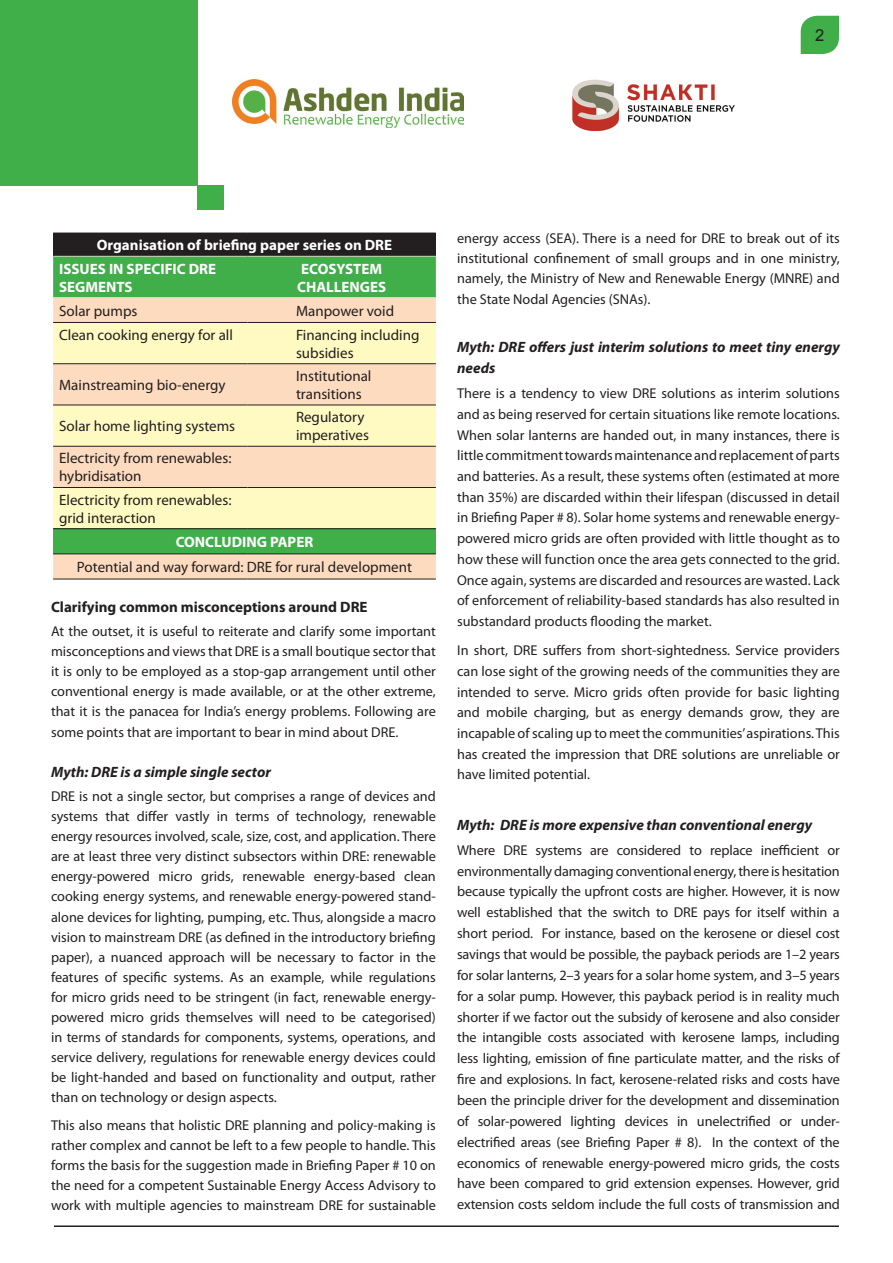
<style>
.page{position:relative;width:893px;height:1263px;background:#fff}
.page>*{position:absolute;margin:0;border:0;box-sizing:border-box;transform-origin:0 0}
.t1{font:16.5px "Arial";color:#231f20}
.t2{font:15px/18px "Myriad Pro";color:#231f20}
.B_level_sub_head{font:italic 700 15px/21px "Myriad Pro";color:#231f20}
.t3{font:700 15px/18px "Myriad Pro";color:#fff}
.head1{font:700 15px "Myriad Pro";color:#231f20}
.body1{font:14.25px/20.9px "Myriad Pro";color:#231f20;text-align:justify}
.body_text{font:14.25px/20.7px "Myriad Pro";color:#231f20;text-align:justify}
</style>
<div class="page">
<div style="left:198px;top:185px;width:26px;height:25px;background:#40ae49"></div>
<div style="left:0;top:0;width:198px;height:186px;background:#40ae49"></div>
<img style="left:233px;top:80px;width:231px;height:48px">
<img style="left:572px;top:79px;width:163px;height:52px">
<svg style="left:801px;top:16px;width:38px;height:38px"></svg>
<hr style="left:54px;top:1225px;width:785px;height:2px;background:#231f20">
<div style="left:53px;top:233px;width:383px;height:23px;background:#231f20"></div>
<div style="left:53px;top:257px;width:383px;height:40px;background:#40ae49"></div>
<div style="left:53px;top:298px;width:383px;height:281px;background:#fddbbf"></div>
<svg style="left:53px;top:323px;width:383px;height:205px;background:#fdecbf"></svg>
<div style="left:53px;top:529px;width:383px;height:25px;background:#40ae49"></div>
<hr style="left:53px;top:322px;width:194px;height:1px;background:#231f20">
<hr style="left:247px;top:322px;width:189px;height:1px;background:#231f20">
<hr style="left:53px;top:363px;width:194px;height:1px;background:#231f20">
<hr style="left:247px;top:363px;width:189px;height:1px;background:#231f20">
<hr style="left:53px;top:405px;width:194px;height:1px;background:#231f20">
<hr style="left:247px;top:405px;width:189px;height:1px;background:#231f20">
<hr style="left:53px;top:446px;width:194px;height:1px;background:#231f20">
<hr style="left:247px;top:446px;width:189px;height:1px;background:#231f20">
<hr style="left:53px;top:487px;width:194px;height:1px;background:#231f20">
<hr style="left:247px;top:487px;width:189px;height:1px;background:#231f20">
<hr style="left:53px;top:528px;width:194px;height:1px;background:#231f20">
<hr style="left:247px;top:528px;width:189px;height:1px;background:#231f20">
<hr style="left:53px;top:553px;width:194px;height:1px;background:#231f20">
<hr style="left:247px;top:553px;width:189px;height:1px;background:#231f20">
<hr style="left:53px;top:579px;width:194px;height:1px;background:#231f20">
<hr style="left:247px;top:579px;width:189px;height:1px;background:#231f20">
<hr style="left:53px;top:256px;width:194px;height:1px;background:#c7e0bf">
<hr style="left:53px;top:297px;width:194px;height:1px;background:#c7e0bf">
<hr style="left:247px;top:256px;width:189px;height:1px;background:#c7e0bf">
<hr style="left:247px;top:297px;width:189px;height:1px;background:#c7e0bf">
<p class="t1" style="left:815px;top:24px;width:11px">2</p>
<p class="t3" style="left:97px;top:236px;width:297px">Organisation of briefing paper series on DRE</p>
<p class="t3" style="left:59px;top:259px;width:159px">ISSUES IN SPECIFIC DRE<br>SEGMENTS</p>
<p class="t3" style="left:297px;top:259px;width:91px">ECOSYSTEM<br>CHALLENGES</p>
<p class="t2" style="left:59px;top:301px;width:80px">Solar pumps</p>
<p class="t2" style="left:296px;top:301px;width:100px">Manpower void</p>
<p class="t2" style="left:59px;top:325px;width:175px">Clean cooking energy for all</p>
<p class="t2" style="left:296px;top:325px;width:125px">Financing including subsidies</p>
<p class="t2" style="left:59px;top:376px;width:168px">Mainstreaming bio-energy</p>
<p class="t2" style="left:296px;top:367px;width:77px">Institutional transitions</p>
<p class="t2" style="left:59px;top:417px;width:178px">Solar home lighting systems</p>
<p class="t2" style="left:296px;top:408px;width:75px">Regulatory imperatives</p>
<p class="t2" style="left:59px;top:449px;width:174px">Electricity from renewables: hybridisation</p>
<p class="t2" style="left:59px;top:490px;width:174px">Electricity from renewables:</p>
<p class="t2" style="left:59px;top:508px;width:98px">grid interaction</p>
<p class="t3" style="left:176px;top:532px;width:139px">CONCLUDING PAPER</p>
<p class="t2" style="left:77px;top:558px;width:337px">Potential and way forward: DRE for rural development</p>
<p class="head1" style="left:51px;top:597px;width:318px">Clarifying common misconceptions around DRE</p>
<p class="body1" style="left:51px;top:621px;width:386px;line-height:20.1px">At the outset, it is useful to reiterate and clarify some important misconceptions and views that DRE is a small boutique sector that it is only to be employed as a stop-gap arrangement until other conventional energy is made available, or at the other extreme, that it is the panacea for India’s energy problems. Following are some points that are important to bear in mind about DRE.</p>
<p class="B_level_sub_head" style="left:51px;top:761px;width:221px">Myth: DRE is a simple single sector</p>
<p class="body1" style="left:51px;top:786px;width:386px;line-height:20px">DRE is not a single sector, but comprises a range of devices and systems that differ vastly in terms of technology, renewable energy resources involved, scale, size, cost, and application. There are at least three very distinct subsectors within DRE: renewable energy-powered micro grids, renewable energy-based clean cooking energy systems, and renewable energy-powered stand&shy;alone devices for lighting, pumping, etc. Thus, alongside a macro vision to mainstream DRE (as defined in the introductory briefing paper), a nuanced approach will be necessary to factor in the features of specific systems. As an example, while regulations for micro grids need to be stringent (in fact, renewable energy&shy;powered micro grids themselves will need to be categorised) in terms of standards for components, systems, operations, and service delivery, regulations for renewable energy devices could be light-handed and based on functionality and output, rather than on technology or design aspects.</p>
<p class="body_text" style="left:51px;top:1115px;width:386px;line-height:20px">This also means that holistic DRE planning and policy-making is rather complex and cannot be left to a few people to handle. This forms the basis for the suggestion made in Briefing Paper # 10 on the need for a competent Sustainable Energy Access Advisory to work with multiple agencies to mainstream DRE for sustainable</p>
<p class="body_text" style="left:457px;top:228px;width:384px;line-height:20.1px">energy access (SEA). There is a need for DRE to break out of its institutional confinement of small groups and in one ministry, namely, the Ministry of New and Renewable Energy (MNRE) and the State Nodal Agencies (SNAs).</p>
<p class="B_level_sub_head" style="left:457px;top:336px;width:384px">Myth: DRE offers just interim solutions to meet tiny energy needs</p>
<p class="body1" style="left:457px;top:383px;width:384px">There is a tendency to view DRE solutions as interim solutions and as being reserved for certain situations like remote locations.<br>When solar lanterns are handed out, in many instances, there is little commitment towards maintenance and replacement of parts and batteries. As a result, these systems often (estimated at more than 35%) are discarded within their lifespan (discussed in detail in Briefing Paper # 8). Solar home systems and renewable energy&shy;powered micro grids are often provided with little thought as to how these will function once the area gets connected to the grid.<br>Once again, systems are discarded and resources are wasted. Lack of enforcement of reliability-based standards has also resulted in substandard products flooding the market.</p>
<p class="body_text" style="left:457px;top:640px;width:384px">In short, DRE suffers from short-sightedness. Service providers can lose sight of the growing needs of the communities they are intended to serve. Micro grids often provide for basic lighting and mobile charging, but as energy demands grow, they are incapable of scaling up to meet the communities’ aspirations. This has created the impression that DRE solutions are unreliable or have limited potential.</p>
<p class="B_level_sub_head" style="left:457px;top:814px;width:357px">Myth: DRE is more expensive than conventional energy</p>
<p class="body1" style="left:457px;top:839px;width:384px">Where DRE systems are considered to replace inefficient or environmentally damaging conventional energy, there is hesitation because typically the upfront costs are higher. However, it is now well established that the switch to DRE pays for itself within a short period. For instance, based on the kerosene or diesel cost savings that would be possible, the payback periods are 1–2 years for solar lanterns, 2–3 years for a solar home system, and 3–5 years for a solar pump. However, this payback period is in reality much shorter if we factor out the subsidy of kerosene and also consider the intangible costs associated with kerosene lamps, including less lighting, emission of fine particulate matter, and the risks of fire and explosions. In fact, kerosene-related risks and costs have been the principle driver for the development and dissemination of solar-powered lighting devices in unelectrified or under&shy;electrified areas (see Briefing Paper # 8). In the context of the economics of renewable energy-powered micro grids, the costs have been compared to grid extension expenses. However, grid extension costs seldom include the full costs of transmission and</p>
</div>
